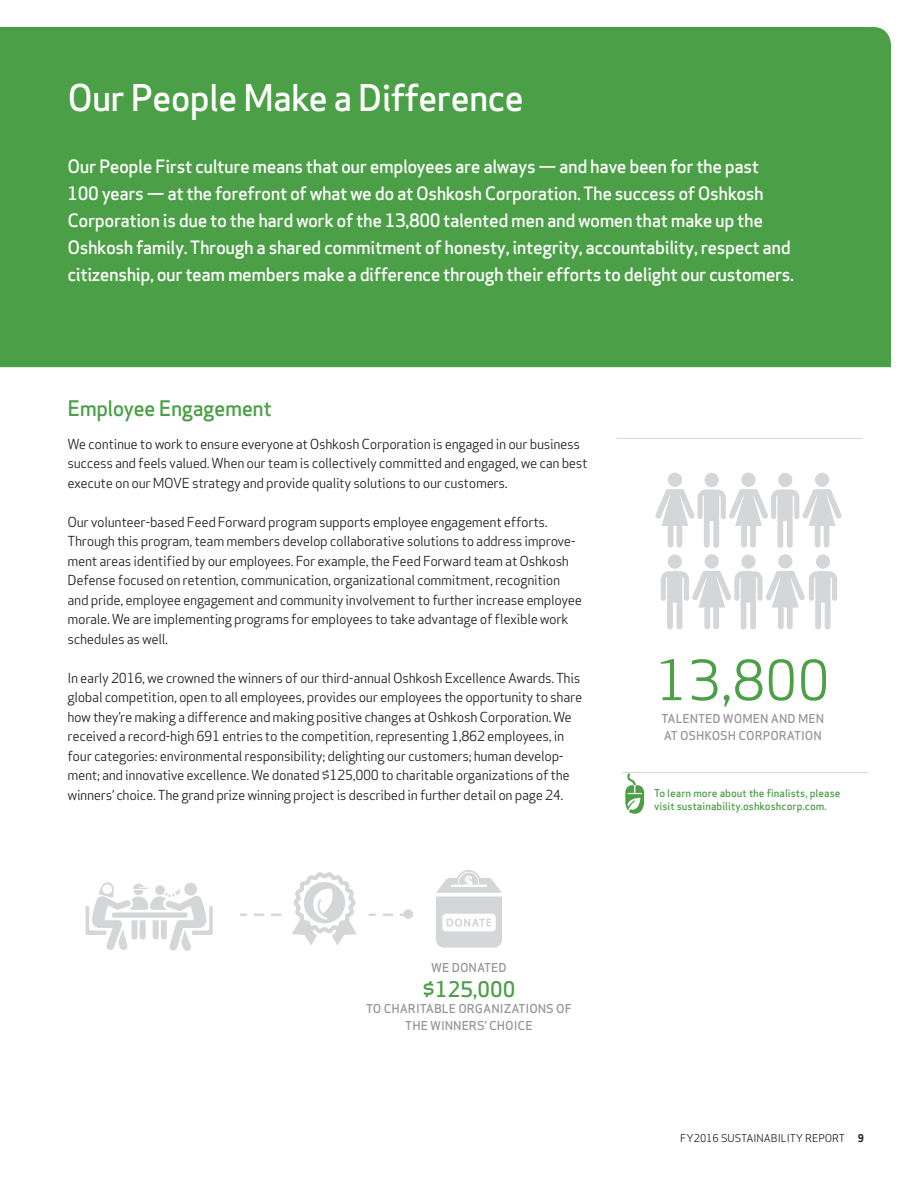
<style>
.page{position:relative;width:918px;height:1188px;background:#fff}
.page>*{position:absolute;margin:0;border:0;box-sizing:border-box;transform-origin:0 0}
.t1{font:54px "Apex Sans";color:#4b9f46}
.t2{font:500 36px "Apex Sans";letter-spacing:-.025em;color:#fff}
.t3{font:500 21px "Apex Sans";letter-spacing:-.025em;color:#4b9f46}
.Body_text_DinLight_9{font:500 18px/27px "Apex Sans";letter-spacing:-.025em;color:#fff}
.t4{font:13.5px/19.5px "Apex Sans";letter-spacing:-.025em;color:#231f20}
.t5{font:500 12px/16.5px "Apex Sans";color:#939598}
.t6{font:500 10.5px/13.5px "Apex Sans";color:#4b9f46}
.t7{font:10.5px "Apex Sans";color:#231f20}
.s1{font-weight:700}
</style>
<div class="page">
<div style="left:0;top:27px;width:891px;height:340px;background:#4b9f46"></div>
<div style="left:705px;top:473px;width:14px;height:14px;background:#d5d6d8;border-radius:50%"></div>
<div style="left:668px;top:473px;width:14px;height:14px;background:#d5d6d8;border-radius:50%"></div>
<div style="left:741px;top:473px;width:15px;height:14px;background:#d5d6d8;border-radius:50%"></div>
<div style="left:668px;top:555px;width:14px;height:14px;background:#d5d6d8;border-radius:50%"></div>
<div style="left:816px;top:555px;width:14px;height:14px;background:#d5d6d8;border-radius:50%"></div>
<div style="left:705px;top:554px;width:14px;height:15px;background:#d5d6d8;border-radius:50%"></div>
<div style="left:778px;top:473px;width:14px;height:14px;background:#d5d6d8;border-radius:50%"></div>
<svg style="left:655px;top:489px;width:187px;height:59px"></svg>
<div style="left:815px;top:473px;width:14px;height:14px;background:#d5d6d8;border-radius:50%"></div>
<div style="left:741px;top:555px;width:15px;height:14px;background:#d5d6d8;border-radius:50%"></div>
<svg style="left:661px;top:571px;width:176px;height:58px"></svg>
<div style="left:778px;top:554px;width:14px;height:15px;background:#d5d6d8;border-radius:50%"></div>
<hr style="left:616px;top:438px;width:246px;height:1px;background:#d5d6d8">
<hr style="left:622px;top:772px;width:246px;height:1px;background:#d5d6d8">
<svg style="left:240px;top:914px;width:7px;height:2px"></svg>
<svg style="left:271px;top:914px;width:11px;height:2px"></svg>
<svg style="left:254px;top:914px;width:11px;height:2px"></svg>
<svg style="left:369px;top:914px;width:7px;height:2px"></svg>
<svg style="left:382px;top:914px;width:11px;height:2px"></svg>
<div style="left:404px;top:909px;width:9px;height:10px;background:#d5d6d8;border-radius:50%"></div>
<svg style="left:292px;top:872px;width:65px;height:73px"></svg>
<svg style="left:86px;top:882px;width:127px;height:69px"></svg>
<svg style="left:436px;top:870px;width:66px;height:78px"></svg>
<svg style="left:625px;top:773px;width:19px;height:41px"></svg>
<p class="t2" style="left:68px;top:66px;width:458px">Our People Make a Difference</p>
<p class="Body_text_DinLight_9" style="left:68px;top:150px;width:728px">Our People First culture means that our employees are always — and have been for the past 100 years — at the forefront of what we do at Oshkosh Corporation. The success of Oshkosh Corporation is due to the hard work of the 13,800 talented men and women that make up the Oshkosh family. Through a shared commitment of honesty, integrity, accountability, respect and citizenship, our team members make a difference through their efforts to delight our customers.</p>
<p class="t3" style="left:68px;top:390px;width:206px">Employee Engagement</p>
<p class="t4" style="left:68px;top:433px;width:522px">We continue to work to ensure everyone at Oshkosh Corporation is engaged in our business success and feels valued. When our team is collectively committed and engaged, we can best execute on our MOVE strategy and provide quality solutions to our customers.</p>
<p class="t4" style="left:68px;top:511px;width:516px">Our volunteer-based Feed Forward program supports employee engagement efforts.<br>Through this program, team members develop collaborative solutions to address improve&shy;ment areas identified by our employees. For example, the Feed Forward team at Oshkosh Defense focused on retention, communication, organizational commitment, recognition and pride, employee engagement and community involvement to further increase employee morale. We are implementing programs for employees to take advantage of flexible work schedules as well.</p>
<p class="t4" style="left:68px;top:667px;width:516px">In early 2016, we crowned the winners of our third-annual Oshkosh Excellence Awards. This global competition, open to all employees, provides our employees the opportunity to share how they’re making a difference and making positive changes at Oshkosh Corporation. We received a record-high 691 entries to the competition, representing 1,862 employees, in four categories: environmental responsibility; delighting our customers; human develop&shy;ment; and innovative excellence. We donated $125,000 to charitable organizations of the winners’ choice. The grand prize winning project is described in further detail on page 24.</p>
<p class="t5" style="left:431px;top:958px;width:77px">WE DONATED</p>
<p class="t3" style="left:423px;top:971px;width:94px">$125,000</p>
<p class="t5" style="left:366px;top:999px;width:207px;text-align:center">TO CHARITABLE ORGANIZATIONS OF<br>THE WINNERS’ CHOICE</p>
<p class="t1" style="left:656px;top:636px;width:175px">13,800</p>
<p class="t5" style="left:662px;top:709px;width:164px">TALENTED WOMEN AND MEN<br>AT OSHKOSH CORPORATION</p>
<p class="t6" style="left:654px;top:785px;width:188px">To learn more about the finalists, please visit sustainability.oshkoshcorp.com.</p>
<p class="t7" style="left:680px;top:1129px;width:185px">FY2016 SUSTAINABILITY REPORT <span class="s1">9</span></p>
</div>
